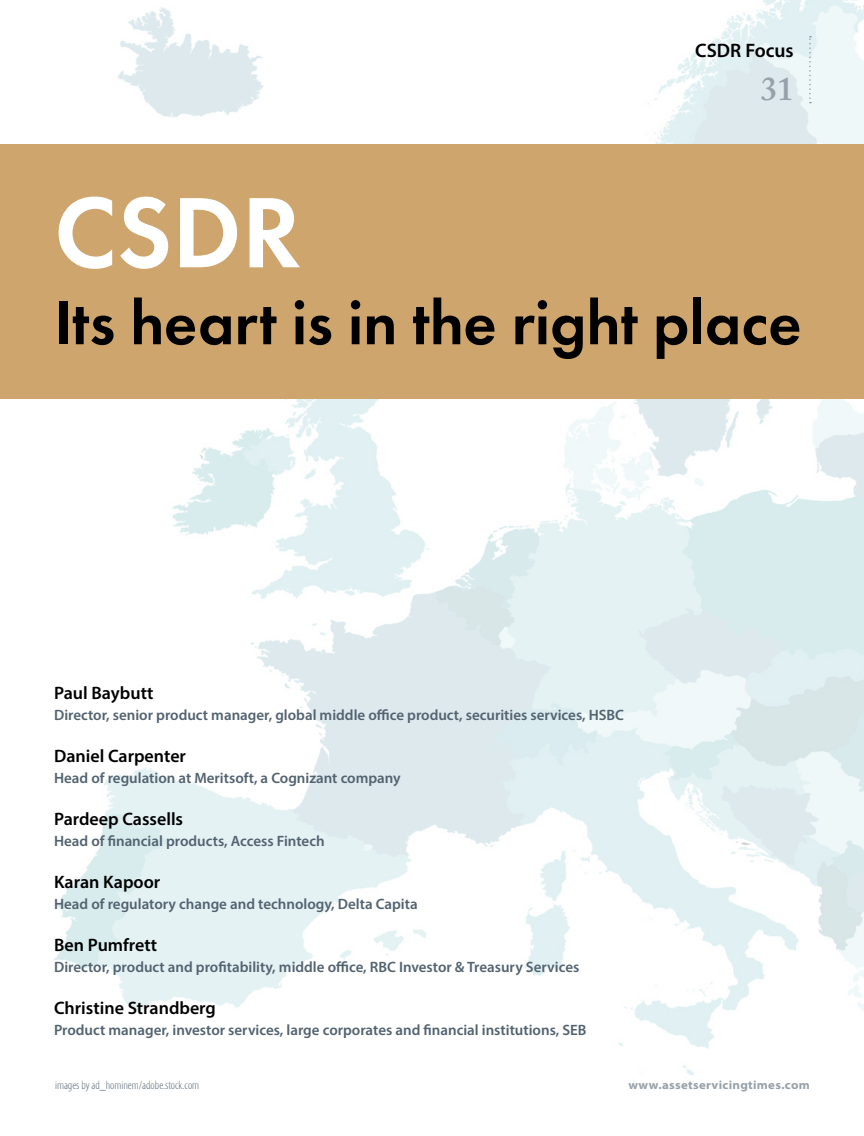
<style>
.page{position:relative;width:864px;height:1136px;background:#fff}
.page>*{position:absolute;margin:0;border:0;box-sizing:border-box;transform-origin:0 0}
.t1{font:600 103.65px "Futura PT";color:#fff}
.t2{font:600 64.05px "Futura PT";color:#000}
.t3{font:600 33px "Adobe Caslon Pro";color:#97a1a9}
.t4{font:600 19.5px "Myriad Pro";color:#000}
.t5{font:600 18px "Myriad Pro";color:#000}
.t6{font:600 15px "Myriad Pro";color:#526270}
.t7{font:300 condensed 12px "Myriad Pro";color:#526270}
.t8{font:700 semi-expanded 12px "Myriad Pro";letter-spacing:.025em;color:#97a1a9}
</style>
<div class="page">
<img style="left:54px;top:0;width:809px;height:1081px">
<div style="left:0;top:144px;width:863px;height:254px;background:#cea56c"></div>
<svg style="left:808px;top:36px;width:2px;height:67px"></svg>
<h3 class="t4" style="left:695px;top:38px;width:100px">CSDR Focus</h3>
<h3 class="t3" style="left:760px;top:70px;width:34px">31</h3>
<h1 class="t1" style="left:54px;top:168px;width:248px">CSDR</h1>
<h2 class="t2" style="left:54px;top:283px;width:748px">Its heart is in the right place</h2>
<p class="t5" style="left:54px;top:681px;width:101px">Paul Baybutt</p>
<p class="t6" style="left:54px;top:705px;width:571px">Director, senior product manager, global middle office product, securities services, HSBC</p>
<p class="t5" style="left:54px;top:744px;width:133px">Daniel Carpenter</p>
<p class="t6" style="left:54px;top:768px;width:348px">Head of regulation at Meritsoft, a Cognizant company</p>
<p class="t5" style="left:54px;top:807px;width:130px">Pardeep Cassells</p>
<p class="t6" style="left:54px;top:831px;width:272px">Head of financial products, Access Fintech</p>
<p class="t5" style="left:54px;top:870px;width:108px">Karan Kapoor</p>
<p class="t6" style="left:54px;top:894px;width:365px">Head of regulatory change and technology, Delta Capita</p>
<p class="t5" style="left:54px;top:933px;width:105px">Ben Pumfrett</p>
<p class="t6" style="left:54px;top:957px;width:526px">Director, product and profitability, middle office, RBC Investor &amp; Treasury Services</p>
<p class="t5" style="left:54px;top:996px;width:163px">Christine Strandberg</p>
<p class="t6" style="left:54px;top:1020px;width:534px">Product manager, investor services, large corporates and financial institutions, SEB</p>
<p class="t7" style="left:55px;top:1078px;width:146px">images by ad_hominem/adobe.stock.com</p>
<p class="t8" style="left:628px;top:1077px;width:183px">www.assetservicingtimes.com</p>
</div>
